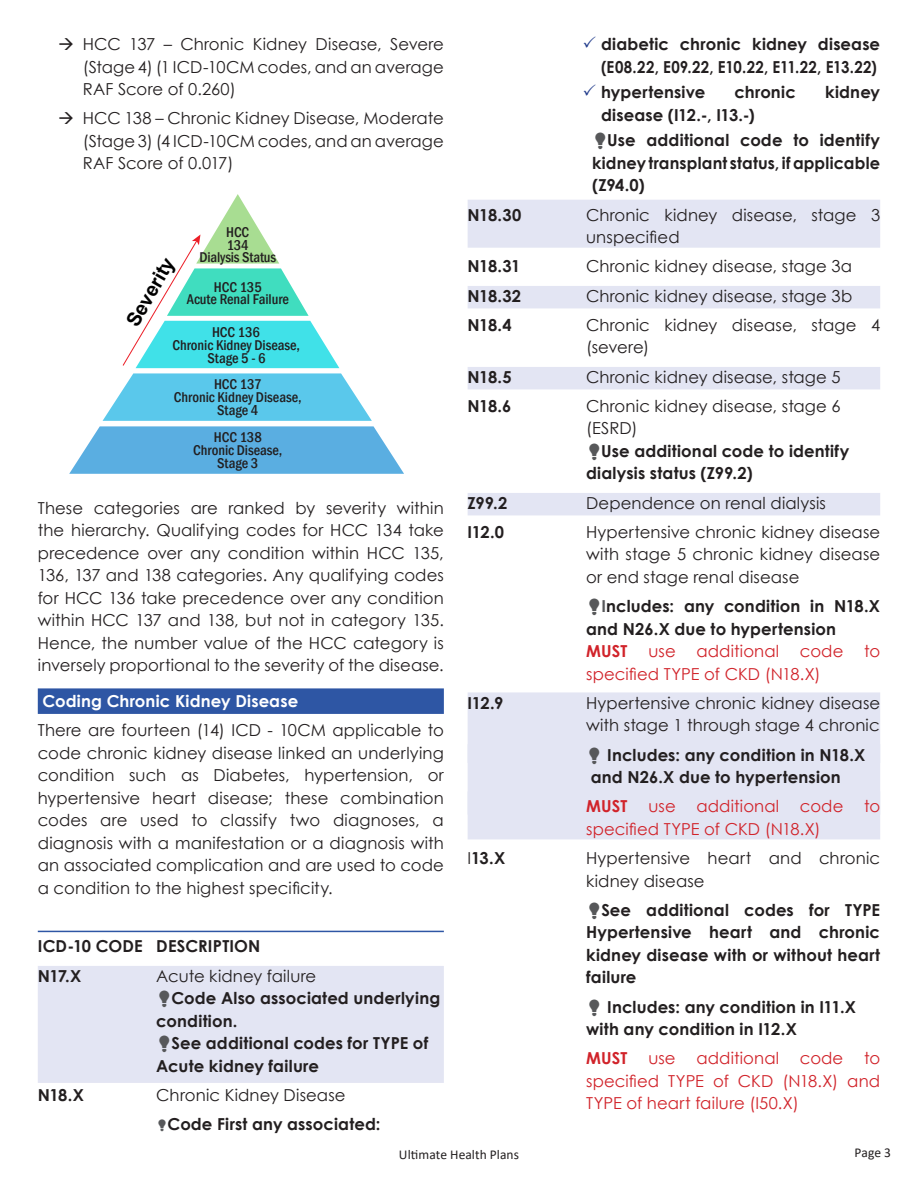
<style>
.page{position:relative;width:918px;height:1188px;background:#fff}
.page>*{position:absolute;margin:0;border:0;box-sizing:border-box;transform-origin:0 0}
.t1{font:700 19.65px "Arial";color:#000}
._11_15_cal{font:16.5px/22.5px "Century Gothic";letter-spacing:.005em;color:#231f20;text-align:justify}
.ICD_10_no_rule{font:700 16.5px/22.5px "Century Gothic";letter-spacing:.01em;color:#231f20;text-align:justify}
.ICD_10_no_rule-2{font:16.5px/22.5px "Century Gothic";letter-spacing:.01em;color:#231f20}
.ICD_10_no_rule-3{font:16.5px/22.5px "Century Gothic";letter-spacing:.005em;color:#d1232a;text-align:justify}
._5_line_blu_rule{font:700 16.5px "Century Gothic";letter-spacing:.01em;color:#231f20}
.ICD_chart{font:16.5px "Century Gothic";letter-spacing:.01em;color:#231f20}
.ICD_CHART_3liner{font:16.5px/22.5px "Century Gothic";letter-spacing:.01em;color:#231f20}
.ICD_CHART_3liner-2{font:700 16.5px/22.5px "Century Gothic";letter-spacing:.005em;color:#231f20}
.ICD_chart_2_lines_co{font:16.5px "Century Gothic";letter-spacing:.005em;color:#d1232a}
.ICD_chart_2_lines_co-2{font:16.5px/22.5px "Century Gothic";letter-spacing:.01em;color:#231f20}
.Sub_Heading_WHITE{font:700 16.5px "Century Gothic";letter-spacing:.01em;color:#fff}
._11_15_cal-2{font:700 16.5px "Century Gothic";letter-spacing:.01em;color:#231f20}
._5_line_blu_rule-2{font:16.5px "Century Gothic";letter-spacing:.005em;color:#231f20}
.ICD_chart-2{font:700 16.5px "Century Gothic";letter-spacing:-.03em;color:#231f20}
.ICD_chart_2_lines_co-3{font:700 16.5px "Century Gothic";color:#231f20}
.ICD_chart_2_lines_co-4{font:700 16.5px "Century Gothic";color:#d1232a}
.ICD_10_no_rule-4{font:700 16.5px "Century Gothic";color:#d1232a}
.t2{font:500 condensed 14.55px/13px "Franklin Gothic";letter-spacing:-.005em;color:#231f20;text-align:center}
.t3{font:13.5px "Calibri";letter-spacing:.005em;color:#231f20}
.s1{color:#253f8e}
.s2{color:#57585a}
.s3{color:#d1232a}
.s4{font-weight:400}
</style>
<div class="page">
<div style="left:38px;top:688px;width:406px;height:26px;background:#2e56a4"></div>
<hr style="left:38px;top:931px;width:406px;height:1px;background:#2e56a4">
<div style="left:38px;top:966px;width:406px;height:117px;background:#e3e5f3"></div>
<div style="left:468px;top:200px;width:412px;height:48px;background:#e3e5f3"></div>
<div style="left:468px;top:286px;width:412px;height:22px;background:#e3e5f3"></div>
<div style="left:468px;top:367px;width:412px;height:22px;background:#e3e5f3"></div>
<div style="left:468px;top:493px;width:412px;height:22px;background:#e3e5f3"></div>
<div style="left:468px;top:692px;width:412px;height:71px;background:#e3e5f3"></div>
<div style="left:468px;top:744px;width:412px;height:71px;background:#e3e5f3"></div>
<div style="left:468px;top:791px;width:412px;height:48px;background:#e3e5f3"></div>
<svg style="left:69px;top:194px;width:335px;height:280px"></svg>
<p class="_11_15_cal" style="left:83px;top:33px;width:363px">HCC 137 – Chronic Kidney Disease, Severe (Stage 4) (1 ICD-10CM codes, and an average RAF Score of 0.260)</p>
<p class="_11_15_cal" style="left:83px;top:107px;width:363px">HCC 138 – Chronic Kidney Disease, Moderate (Stage 3) (4 ICD-10CM codes, and an average RAF Score of 0.017)</p>
<p class="t2" style="left:199px;top:226px;width:78px;line-height:12.6px">HCC<br>134<br>Dialysis Status</p>
<p class="t2" style="left:187px;top:281px;width:103px;line-height:12px">HCC 135<br>Acute Renal Failure</p>
<p class="t2" style="left:173px;top:325px;width:129px">HCC 136<br>Chronic Kidney Disease,<br>Stage 5 - 6</p>
<p class="t2" style="left:174px;top:378px;width:129px">HCC 137<br>Chronic Kidney Disease,<br>Stage 4</p>
<p class="t1" style="left:119px;top:318px;width:78px;rotate:-60deg">Severity</p>
<p class="t2" style="left:193px;top:430px;width:91px">HCC 138<br>Chronic Disease,<br>Stage 3</p>
<p class="_11_15_cal" style="left:38px;top:496px;width:408px">These categories are ranked by severity within the hierarchy. Qualifying codes for HCC 134 take precedence over any condition within HCC 135, 136, 137 and 138 categories. Any qualifying codes for HCC 136 take precedence over any condition within HCC 137 and 138, but not in category 135.<br>Hence, the number value of the HCC category is inversely proportional to the severity of the disease.</p>
<p class="Sub_Heading_WHITE" style="left:42px;top:689px;width:257px">Coding Chronic Kidney Disease</p>
<p class="_11_15_cal" style="left:38px;top:719px;width:408px">There are fourteen (14) ICD - 10CM applicable to code chronic kidney disease linked an underlying condition such as Diabetes, hypertension, or hypertensive heart disease; these combination codes are used to classify two diagnoses, a diagnosis with a manifestation or a diagnosis with an associated complication and are used to code a condition to the highest specificity.</p>
<p class="_11_15_cal-2" style="left:38px;top:934px;width:224px">ICD-10 CODE DESCRIPTION</p>
<p class="_5_line_blu_rule" style="left:38px;top:963px;width:45px">N17.X</p>
<p class="_5_line_blu_rule-2" style="left:156px;top:964px;width:162px">Acute kidney failure</p>
<p class="_5_line_blu_rule" style="left:171px;top:986px;width:270px">Code Also associated underlying</p>
<p class="_5_line_blu_rule" style="left:156px;top:1008px;width:83px">condition.</p>
<p class="_5_line_blu_rule" style="left:172px;top:1031px;width:258px">See additional codes for TYPE of</p>
<p class="_5_line_blu_rule" style="left:156px;top:1053px;width:164px">Acute kidney failure</p>
<p class="ICD_10_no_rule" style="left:38px;top:1083px;width:48px">N18.X</p>
<p class="ICD_10_no_rule-2" style="left:156px;top:1083px;width:191px">Chronic Kidney Disease</p>
<p class="ICD_10_no_rule" style="left:168px;top:1112px;width:214px">Code First any associated:</p>
<p class="ICD_10_no_rule" style="left:582px;top:32px;width:299px;text-align:right"><span class="s1">✓</span> diabetic chronic kidney disease (E08.22, E09.22, E10.22, E11.22, E13.22)</p>
<p class="ICD_10_no_rule" style="left:582px;top:80px;width:124px"><span class="s1">✓</span> hypertensive</p>
<p class="ICD_10_no_rule" style="left:735px;top:80px;width:63px">chronic</p>
<p class="ICD_10_no_rule" style="left:825px;top:80px;width:57px">kidney</p>
<p class="ICD_10_no_rule" style="left:601px;top:103px;width:155px">disease (I12.-, I13.-)</p>
<p class="ICD_10_no_rule" style="left:592px;top:128px;width:290px;text-indent:15px">Use additional code to identify kidney transplant status, if applicable (Z94.0)</p>
<p class="ICD_chart_2_lines_co-3" style="left:468px;top:202px;width:55px">N18.30</p>
<p class="ICD_chart_2_lines_co-2" style="left:586px;top:203px;width:296px">Chronic kidney disease, stage 3 unspecified</p>
<p class="ICD_10_no_rule" style="left:468px;top:254px;width:54px">N18.31</p>
<p class="ICD_10_no_rule-2" style="left:586px;top:255px;width:268px">Chronic kidney disease, stage 3a</p>
<p class="ICD_chart-2" style="left:468px;top:283px;width:55px">N18.32</p>
<p class="ICD_chart" style="left:586px;top:284px;width:268px">Chronic kidney disease, stage 3b</p>
<p class="ICD_10_no_rule" style="left:468px;top:313px;width:46px">N18.4</p>
<p class="ICD_10_no_rule-2" style="left:586px;top:313px;width:296px">Chronic kidney disease, stage 4 (severe)</p>
<p class="ICD_chart-2" style="left:468px;top:364px;width:46px">N18.5</p>
<p class="ICD_chart" style="left:586px;top:365px;width:256px">Chronic kidney disease, stage 5</p>
<p class="ICD_10_no_rule" style="left:468px;top:394px;width:45px">N18.6</p>
<p class="ICD_10_no_rule-2" style="left:586px;top:394px;width:256px">Chronic kidney disease, stage 6</p>
<p class="ICD_10_no_rule-2" style="left:586px;top:417px;width:53px">(ESRD)</p>
<p class="ICD_10_no_rule" style="left:601px;top:439px;width:250px">Use additional code to identify</p>
<p class="ICD_10_no_rule" style="left:586px;top:461px;width:168px">dialysis status (Z99.2)</p>
<p class="ICD_chart-2" style="left:468px;top:490px;width:41px">Z99.2</p>
<p class="ICD_chart" style="left:586px;top:491px;width:241px">Dependence on renal dialysis</p>
<p class="ICD_10_no_rule" style="left:468px;top:520px;width:38px">I12.0</p>
<p class="ICD_10_no_rule-2" style="left:586px;top:520px;width:296px;text-align:justify">Hypertensive chronic kidney disease with stage 5 chronic kidney disease or end stage renal disease</p>
<p class="ICD_10_no_rule" style="left:586px;top:594px;width:296px;text-align:left;text-indent:15px"><span class="s2">I</span>ncludes: any condition in N18.X and N26.X due to hypertension<br><span class="s3">MUST</span></p>
<p class="ICD_10_no_rule-3" style="left:649px;top:640px;width:29px">use</p>
<p class="ICD_10_no_rule-3" style="left:696px;top:640px;width:84px">additional</p>
<p class="ICD_10_no_rule-3" style="left:800px;top:640px;width:45px">code</p>
<p class="ICD_10_no_rule-3" style="left:864px;top:640px;width:18px">to</p>
<p class="ICD_10_no_rule-3" style="left:586px;top:662px;width:236px">specified TYPE of CKD (N18.X)</p>
<p class="ICD_CHART_3liner-2" style="left:468px;top:691px;width:37px">I12.9</p>
<p class="ICD_CHART_3liner" style="left:586px;top:691px;width:296px">Hypertensive chronic kidney disease with stage 1 through stage 4 chronic</p>
<p class="ICD_CHART_3liner-2" style="left:591px;top:743px;width:276px;text-indent:16px">Includes: any condition in N18.X and N26.X due to hypertension</p>
<p class="ICD_chart_2_lines_co-4" style="left:586px;top:794px;width:43px">MUST</p>
<p class="ICD_chart_2_lines_co" style="left:649px;top:795px;width:29px">use</p>
<p class="ICD_chart_2_lines_co" style="left:696px;top:795px;width:84px">additional</p>
<p class="ICD_chart_2_lines_co" style="left:800px;top:795px;width:45px">code</p>
<p class="ICD_chart_2_lines_co" style="left:864px;top:795px;width:18px">to</p>
<p class="ICD_chart_2_lines_co" style="left:586px;top:817px;width:236px">specified TYPE of CKD (N18.X)</p>
<p class="ICD_10_no_rule" style="left:468px;top:846px;width:39px"><span class="s4">I</span>13.X</p>
<p class="ICD_10_no_rule-2" style="left:586px;top:847px;width:296px">Hypertensive heart and chronic kidney disease</p>
<p class="ICD_10_no_rule" style="left:586px;top:898px;width:296px;text-indent:15px">See additional codes for TYPE Hypertensive heart and chronic kidney disease with or without heart failure</p>
<p class="ICD_10_no_rule" style="left:586px;top:995px;width:272px;text-indent:21px">Includes: any condition in I11.X with any condition in I12.X</p>
<p class="ICD_10_no_rule-4" style="left:586px;top:1046px;width:43px">MUST</p>
<p class="ICD_10_no_rule-3" style="left:648px;top:1047px;width:29px">use</p>
<p class="ICD_10_no_rule-3" style="left:696px;top:1047px;width:84px">additional</p>
<p class="ICD_10_no_rule-3" style="left:800px;top:1047px;width:45px">code</p>
<p class="ICD_10_no_rule-3" style="left:586px;top:1047px;width:296px;text-indent:278px">to specified TYPE of CKD (N18.X) and TYPE of heart failure (I50.X)</p>
<p class="t3" style="left:399px;top:1145px;width:122px">Ultimate Health Plans</p>
<p class="t3" style="left:854px;top:1143px;width:38px">Page 3</p>
</div>
